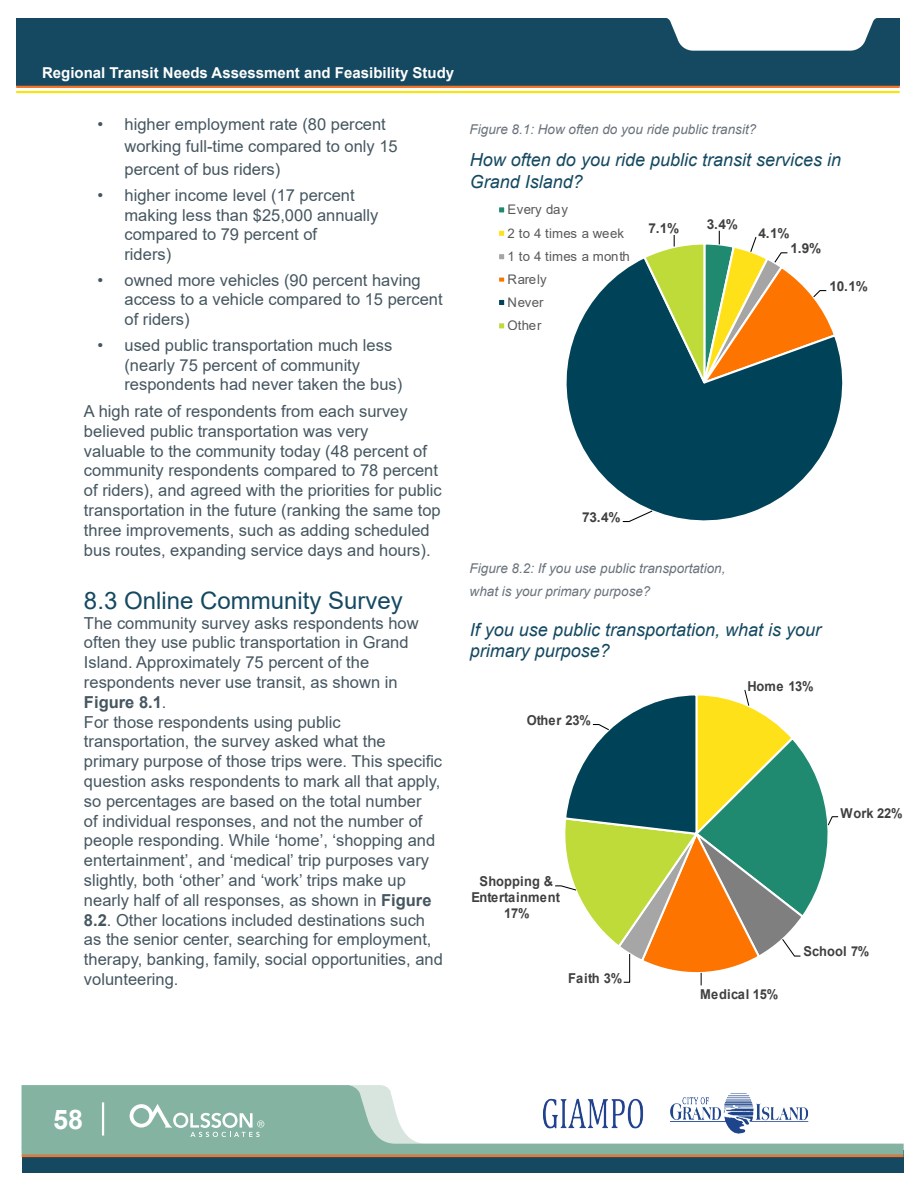
<style>
.page{position:relative;width:918px;height:1188px;background:#fff}
.page>*{position:absolute;margin:0;border:0;box-sizing:border-box;transform-origin:0 0}
.t1{font:700 27px "Arial";color:#fff}
.Body{font:24px "Arial";color:#154961}
.t2{font:italic 18px/21.6px "Arial";color:#154961}
.Body-2{font:16.5px/19.8px "Arial";color:#455660}
.t3{font:700 15px "Arial";color:#fff}
.t4{font:700 13.65px/15.8px "Arial";letter-spacing:.005em;color:#404040;text-align:center;scale:.95 1}
.t5{font:700 13.65px "Arial";letter-spacing:.005em;color:#404040}
.Body-3{font:italic 13.5px "Arial";color:#69727b}
.t6{font:13.2px/23.1px "Arial";letter-spacing:.01em;color:#595959}
.t7{font:700 13.2px "Arial";color:#404040}
.s1{font-weight:700}
</style>
<div class="page">
<div style="left:22px;top:1150px;width:882px;height:23px;background:#154961"></div>
<div style="left:16px;top:18px;width:884px;height:68px;background:#154961"></div>
<svg style="left:667px;top:18px;width:210px;height:33px;background:#e7ecef"></svg>
<svg style="left:22px;top:1085px;width:882px;height:70px;fill:#84b3a2"></svg>
<svg style="left:130px;top:1104px;width:134px;height:33px"></svg>
<hr style="left:22px;top:1155px;width:882px;height:2px;background:#f37328">
<hr style="left:16px;top:86px;width:884px;height:2px;background:#f37328">
<hr style="left:16px;top:91px;width:884px;height:2px;background:#f5e40e">
<hr style="left:102px;top:1102px;width:2px;height:34px;background:#fff">
<img style="left:532px;top:1087px;width:279px;height:46px">
<svg style="left:555px;top:689px;width:284px;height:297px"></svg>
<svg style="left:566px;top:230px;width:277px;height:293px"></svg>
<div style="left:498px;top:206px;width:7px;height:7px;background:#1f8a70"></div>
<div style="left:497px;top:205px;width:9px;height:9px;border:2px solid #fff"></div>
<div style="left:498px;top:230px;width:7px;height:7px;background:#ffe11a"></div>
<div style="left:497px;top:229px;width:9px;height:9px;border:2px solid #fff"></div>
<div style="left:498px;top:253px;width:7px;height:7px;background:#a5a5a5"></div>
<div style="left:497px;top:252px;width:9px;height:9px;border:2px solid #fff"></div>
<div style="left:498px;top:277px;width:7px;height:6px;background:#fd7400"></div>
<div style="left:497px;top:276px;width:9px;height:8px;border:2px solid #fff"></div>
<div style="left:498px;top:299px;width:7px;height:7px;background:#004358"></div>
<div style="left:497px;top:298px;width:9px;height:9px;border:2px solid #fff"></div>
<div style="left:498px;top:322px;width:7px;height:7px;background:#bedb39"></div>
<div style="left:497px;top:321px;width:9px;height:9px;border:2px solid #fff"></div>
<p class="t3" style="left:42px;top:62px;width:414px">Regional Transit Needs Assessment and Feasibility Study</p>
<p class="t7" style="left:230px;top:108px;width:32px">7.1%</p>
<p class="t7" style="left:337px;top:113px;width:32px">4.1%</p>
<p class="Body-2" style="left:124px;top:113px;width:275px;line-height:22.5px;text-indent:-27px">• higher employment rate (80 percent working full-time compared to only 15 percent of bus riders)</p>
<p class="Body-2" style="left:124px;top:185px;width:256px;text-indent:-27px">• higher income level (17 percent making less than $25,000 annually compared to 79 percent of<br>riders)</p>
<p class="Body-2" style="left:124px;top:270px;width:320px;text-indent:-27px">• owned more vehicles (90 percent having access to a vehicle compared to 15 percent of riders)</p>
<p class="Body-2" style="left:124px;top:335px;width:279px;text-indent:-27px">• used public transportation much less (nearly 75 percent of community respondents had never taken the bus)</p>
<p class="Body-2" style="left:84px;top:401px;width:359px">A high rate of respondents from each survey believed public transportation was very<br>valuable to the community today (48 percent of community respondents compared to 78 percent of riders), and agreed with the priorities for public transportation in the future (ranking the same top three improvements, such as adding scheduled bus routes, expanding service days and hours).</p>
<p class="Body" style="left:84px;top:584px;width:320px">8.3 Online Community Survey</p>
<p class="Body-2" style="left:84px;top:613px;width:336px">The community survey asks respondents how often they use public transportation in Grand Island. Approximately 75 percent of the respondents never use transit, as shown in <span class="s1">Figure 8.1</span>.</p>
<p class="Body-2" style="left:84px;top:712px;width:258px">For those respondents using public</p>
<p class="Body-2" style="left:84px;top:732px;width:360px">transportation, the survey asked what the primary purpose of those trips were. This specific question asks respondents to mark all that apply, so percentages are based on the total number<br>of individual responses, and not the number of people responding. While ‘home’, ‘shopping and entertainment’, and ‘medical’ trip purposes vary slightly, both ‘other’ and ‘work’ trips make up nearly half of all responses, as shown in <span class="s1">Figure 8.2</span>. Other locations included destinations such as the senior center, searching for employment, therapy, banking, family, social opportunities, and volunteering.</p>
<p class="t7" style="left:368px;top:128px;width:32px">1.9%</p>
<p class="Body-3" style="left:470px;top:121px;width:288px">Figure 8.1: How often do you ride public transit?</p>
<p class="t2" style="left:470px;top:150px;width:373px">How often do you ride public transit services in<br>Grand Island?</p>
<p class="t6" style="left:508px;top:198px;width:124px">Every day<br>2 to 4 times a week<br>1 to 4 times a month<br>Rarely<br>Never<br>Other</p>
<p class="t5" style="left:648px;top:218px;width:32px">7.1%</p>
<p class="t5" style="left:707px;top:214px;width:32px">3.4%</p>
<p class="t5" style="left:759px;top:223px;width:32px">4.1%</p>
<p class="t5" style="left:790px;top:239px;width:32px">1.9%</p>
<p class="t5" style="left:830px;top:277px;width:40px">10.1%</p>
<p class="t5" style="left:582px;top:508px;width:40px">73.4%</p>
<p class="Body-3" style="left:470px;top:560px;width:257px">Figure 8.2: If you use public transportation,</p>
<p class="Body-3" style="left:470px;top:583px;width:182px">what is your primary purpose?</p>
<p class="t2" style="left:470px;top:619px;width:353px">If you use public transportation, what is your</p>
<p class="t2" style="left:470px;top:640px;width:142px">primary purpose?</p>
<p class="t4" style="left:527px;top:713px;width:69px">Other 23%</p>
<p class="t4" style="left:471px;top:874px;width:95px">Shopping &amp;<br>Entertainment<br>17%</p>
<p class="t4" style="left:568px;top:971px;width:59px">Faith 3%</p>
<p class="t4" style="left:748px;top:678px;width:71px">Home 13%</p>
<p class="t4" style="left:841px;top:805px;width:67px">Work 22%</p>
<p class="t4" style="left:700px;top:986px;width:84px">Medical 15%</p>
<p class="t4" style="left:803px;top:944px;width:71px">School 7%</p>
<h1 class="t1" style="left:53px;top:1100px;width:32px">58</h1>
</div>
